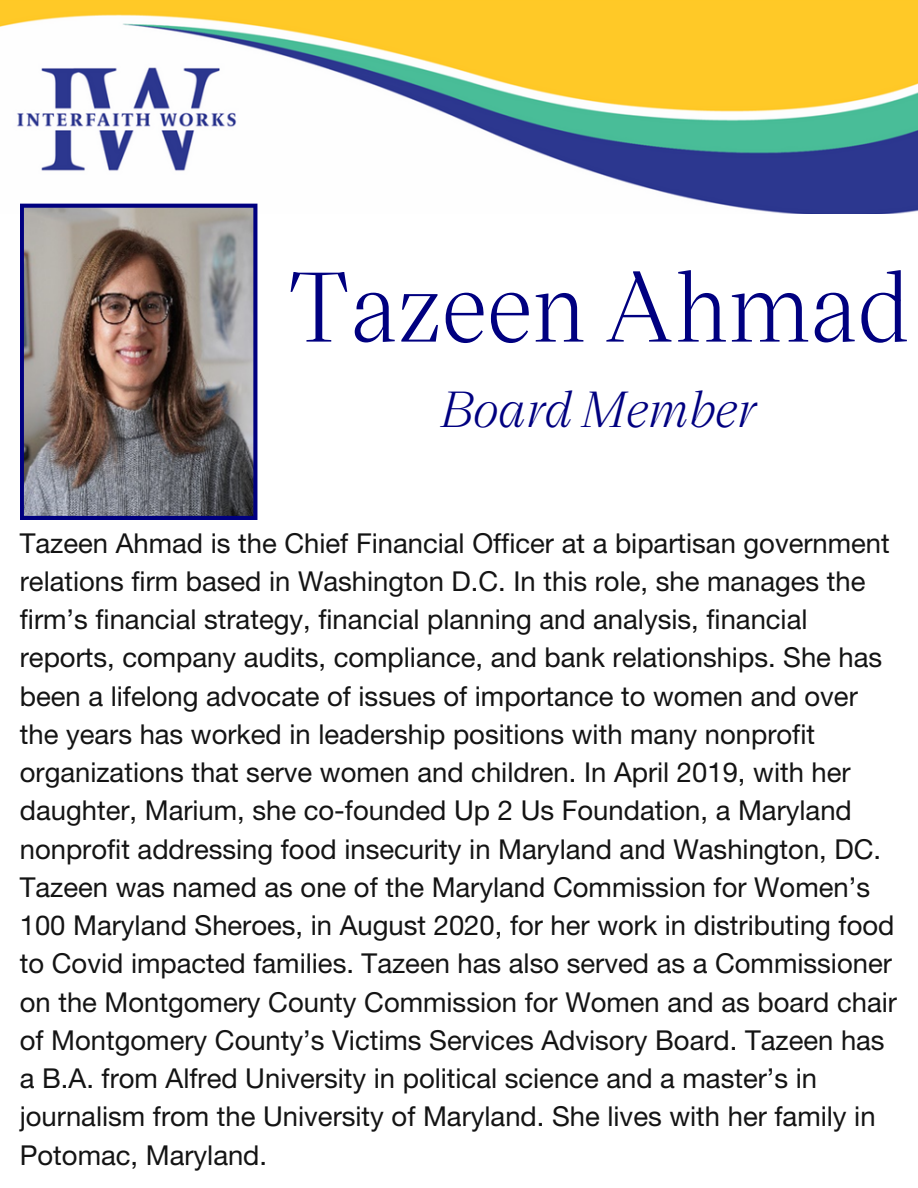
<style>
.page{position:relative;width:918px;height:1188px;background:#fff}
.page>*{position:absolute;margin:0;border:0;box-sizing:border-box;transform-origin:0 0}
.t1{font:95.7px "Victor Serif";color:#000080}
.t2{font:italic 49.2px "Victor Serif";color:#000080}
.t3{font:27.45px/38.2px "Helvetica Neue LT Std";color:#141414}
</style>
<div class="page">
<img style="left:0;top:0;width:918px;height:214px">
<img style="left:20px;top:204px;width:237px;height:316px">
<p class="t1" style="left:287px;top:240px;width:624px">Tazeen Ahmad</p>
<h1 class="t2" style="left:441px;top:375px;width:317px">Board Member</h1>
<h2 class="t3" style="left:20px;top:528px;width:879px">Tazeen Ahmad is the Chief Financial Officer at a bipartisan government relations firm based in Washington D.C. In this role, she manages the firm’s financial strategy, financial planning and analysis, financial reports, company audits, compliance, and bank relationships. She has been a lifelong advocate of issues of importance to women and over the years has worked in leadership positions with many nonprofit organizations that serve women and children. In April 2019, with her daughter, Marium, she co-founded Up 2 Us Foundation, a Maryland nonprofit addressing food insecurity in Maryland and Washington, DC.<br>Tazeen was named as one of the Maryland Commission for Women’s 100 Maryland Sheroes, in August 2020, for her work in distributing food to Covid impacted families. Tazeen has also served as a Commissioner on the Montgomery County Commission for Women and as board chair of Montgomery County’s Victims Services Advisory Board. Tazeen has a B.A. from Alfred University in political science and a master’s in journalism from the University of Maryland. She lives with her family in Potomac, Maryland.</h2>
</div>
